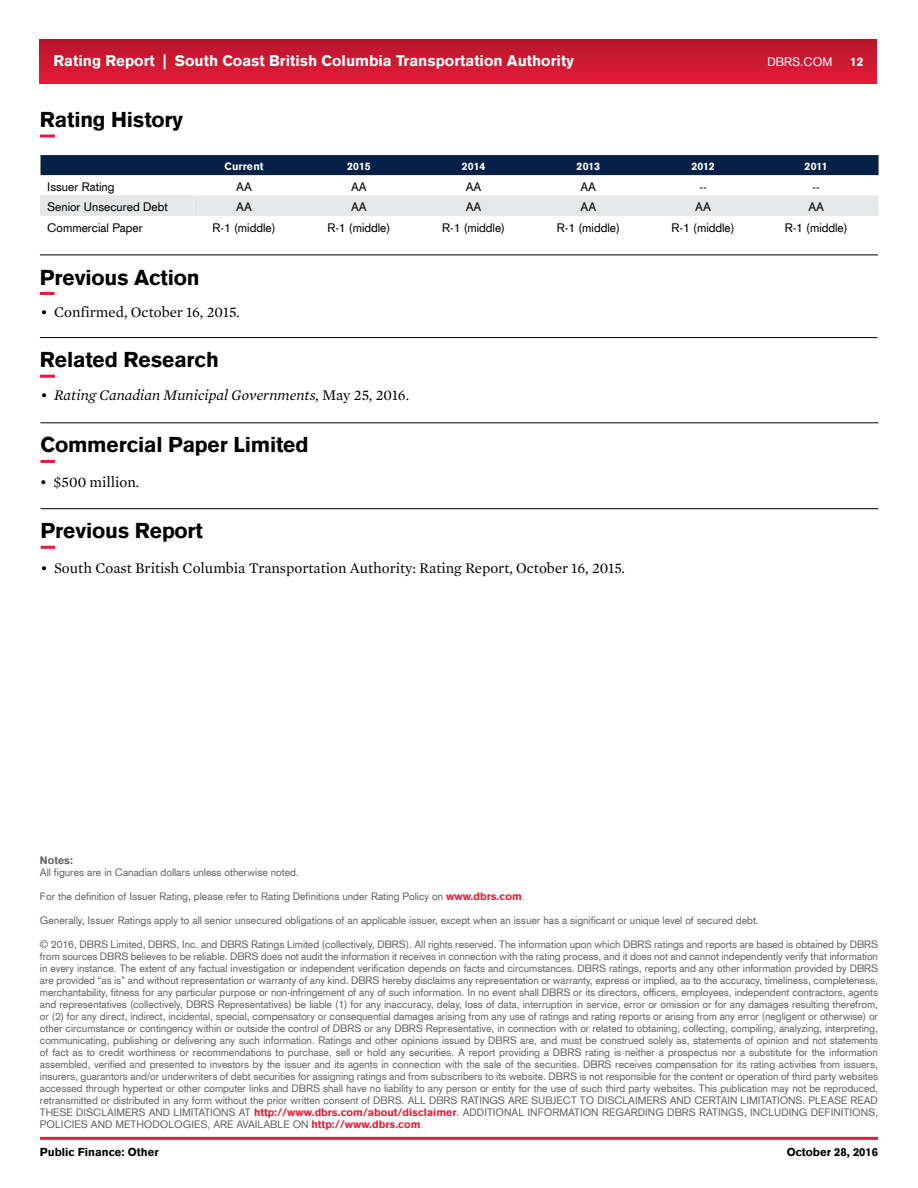
<style>
.page{position:relative;width:918px;height:1188px;background:#fff}
.page>*{position:absolute;margin:0;border:0;box-sizing:border-box;transform-origin:0 0}
.t1{font:900 21px "Akzidenz Grotesk";letter-spacing:-.01em;color:#000}
.t2{font:15px "Mercury Text G1";color:#000}
.t3{font:900 15px "Akzidenz Grotesk";color:#fff}
.t4{font:italic 15px "Mercury Text G1";color:#000}
.t5{font:12px "Akzidenz Grotesk";color:#000}
.t6{font:12px "Akzidenz Grotesk";color:#fff}
.t7{font:900 12px "Akzidenz Grotesk";color:#fff}
.t8{font:900 11.25px "Akzidenz Grotesk";color:#000}
.t9{font:10.5px/12px "Akzidenz Grotesk";color:#636466;text-align:justify}
.t10{font:900 10.5px "Akzidenz Grotesk";letter-spacing:.01em;color:#fff}
.t11{font:900 10.5px "Akzidenz Grotesk";color:#636466}
.s1{font-style:normal}
.s2{font-weight:900;color:#e71b39}
.s3{color:#939598}
</style>
<div class="page">
<hr style="left:40px;top:1137px;width:838px;height:3px;background:#e71b39">
<div style="left:40px;top:40px;width:837px;height:43px;background:linear-gradient(to bottom,#ba152b,#e41b38)"></div>
<div style="left:40px;top:155px;width:839px;height:20px;background:#052147"></div>
<svg style="left:40px;top:175px;width:839px;height:21px"></svg>
<div style="left:40px;top:196px;width:153px;height:20px;background:#e6e7e8"></div>
<div style="left:193px;top:196px;width:686px;height:20px;background:#e6e7e8"></div>
<hr style="left:40px;top:337px;width:837px;height:1px;background:#000">
<hr style="left:40px;top:375px;width:15px;height:3px;background:#e71b39">
<hr style="left:40px;top:255px;width:838px;height:1px;background:#000">
<hr style="left:40px;top:292px;width:15px;height:3px;background:#e71b39">
<hr style="left:41px;top:508px;width:837px;height:1px;background:#000">
<hr style="left:41px;top:546px;width:14px;height:3px;background:#e71b39">
<hr style="left:40px;top:422px;width:838px;height:1px;background:#000">
<hr style="left:40px;top:460px;width:15px;height:3px;background:#e71b39">
<hr style="left:40px;top:135px;width:15px;height:3px;background:#e71b39">
<h2 class="t3" style="left:53px;top:51px;width:522px">Rating Report | South Coast British Columbia Transportation Authority</h2>
<p class="t6" style="left:768px;top:54px;width:67px">DBRS.COM</p>
<p class="t7" style="left:850px;top:54px;width:15px">12</p>
<h1 class="t1" style="left:40px;top:106px;width:145px">Rating History</h1>
<p class="t10" style="left:224px;top:160px;width:41px">Current</p>
<p class="t10" style="left:347px;top:160px;width:25px">2015</p>
<p class="t10" style="left:462px;top:160px;width:25px">2014</p>
<p class="t10" style="left:577px;top:160px;width:25px">2013</p>
<p class="t10" style="left:691px;top:160px;width:25px">2012</p>
<p class="t10" style="left:805px;top:160px;width:25px">2011</p>
<p class="t5" style="left:47px;top:179px;width:69px">Issuer Rating</p>
<p class="t5" style="left:236px;top:179px;width:17px">AA</p>
<p class="t5" style="left:351px;top:179px;width:17px">AA</p>
<p class="t5" style="left:466px;top:179px;width:17px">AA</p>
<p class="t5" style="left:581px;top:179px;width:17px">AA</p>
<p class="t5" style="left:700px;top:179px;width:9px">--</p>
<p class="t5" style="left:813px;top:179px;width:9px">--</p>
<p class="t5" style="left:47px;top:199px;width:122px">Senior Unsecured Debt</p>
<p class="t5" style="left:236px;top:199px;width:17px">AA</p>
<p class="t5" style="left:351px;top:199px;width:17px">AA</p>
<p class="t5" style="left:466px;top:199px;width:17px">AA</p>
<p class="t5" style="left:581px;top:199px;width:17px">AA</p>
<p class="t5" style="left:695px;top:199px;width:17px">AA</p>
<p class="t5" style="left:808px;top:199px;width:17px">AA</p>
<p class="t5" style="left:47px;top:220px;width:97px">Commercial Paper</p>
<p class="t5" style="left:213px;top:220px;width:64px">R-1 (middle)</p>
<p class="t5" style="left:327px;top:220px;width:64px">R-1 (middle)</p>
<p class="t5" style="left:442px;top:220px;width:64px">R-1 (middle)</p>
<p class="t5" style="left:557px;top:220px;width:64px">R-1 (middle)</p>
<p class="t5" style="left:672px;top:220px;width:64px">R-1 (middle)</p>
<p class="t5" style="left:785px;top:220px;width:64px">R-1 (middle)</p>
<h1 class="t1" style="left:40px;top:263px;width:161px">Previous Action</h1>
<h2 class="t2" style="left:40px;top:303px;width:201px">• Confirmed, October 16, 2015.</h2>
<h1 class="t1" style="left:40px;top:346px;width:180px">Related Research</h1>
<h2 class="t4" style="left:40px;top:386px;width:370px">• Rating Canadian Municipal Governments, <span class="s1">May 25, 2016.</span></h2>
<h1 class="t1" style="left:40px;top:431px;width:270px">Commercial Paper Limited</h1>
<h2 class="t2" style="left:40px;top:473px;width:101px">• $500 million.</h2>
<h1 class="t1" style="left:41px;top:517px;width:164px">Previous Report</h1>
<h2 class="t2" style="left:40px;top:559px;width:586px">• South Coast British Columbia Transportation Authority: Rating Report, October 16, 2015.</h2>
<p class="t11" style="left:40px;top:853px;width:35px">Notes:</p>
<p class="t9" style="left:40px;top:866px;width:261px">All figures are in Canadian dollars unless otherwise noted.</p>
<p class="t9" style="left:40px;top:890px;width:486px">For the definition of Issuer Rating, please refer to Rating Definitions under Rating Policy on <span class="s2">www.dbrs.com</span><span class="s3">.</span></p>
<p class="t9" style="left:40px;top:914px;width:720px">Generally, Issuer Ratings apply to all senior unsecured obligations of an applicable issuer, except when an issuer has a significant or unique level of secured debt.</p>
<p class="t9" style="left:40px;top:938px;width:840px">© 2016, DBRS Limited, DBRS, Inc. and DBRS Ratings Limited (collectively, DBRS). All rights reserved. The information upon which DBRS ratings and reports are based is obtained by DBRS from sources DBRS believes to be reliable. DBRS does not audit the information it receives in connection with the rating process, and it does not and cannot independently verify that information in every instance. The extent of any factual investigation or independent verification depends on facts and circumstances. DBRS ratings, reports and any other information provided by DBRS are provided “as is” and without representation or warranty of any kind. DBRS hereby disclaims any representation or warranty, express or implied, as to the accuracy, timeliness, completeness, merchantability, fitness for any particular purpose or non-infringement of any of such information. In no event shall DBRS or its directors, officers, employees, independent contractors, agents and representatives (collectively, DBRS Representatives) be liable (1) for any inaccuracy, delay, loss of data, interruption in service, error or omission or for any damages resulting therefrom, or (2) for any direct, indirect, incidental, special, compensatory or consequential damages arising from any use of ratings and rating reports or arising from any error (negligent or otherwise) or other circumstance or contingency within or outside the control of DBRS or any DBRS Representative, in connection with or related to obtaining, collecting, compiling, analyzing, interpreting, communicating, publishing or delivering any such information. Ratings and other opinions issued by DBRS are, and must be construed solely as, statements of opinion and not statements of fact as to credit worthiness or recommendations to purchase, sell or hold any securities. A report providing a DBRS rating is neither a prospectus nor a substitute for the information assembled, verified and presented to investors by the issuer and its agents in connection with the sale of the securities. DBRS receives compensation for its rating activities from issuers, insurers, guarantors and/or underwriters of debt securities for assigning ratings and from subscribers to its website. DBRS is not responsible for the content or operation of third party websites accessed through hypertext or other computer links and DBRS shall have no liability to any person or entity for the use of such third party websites. This publication may not be reproduced, retransmitted or distributed in any form without the prior written consent of DBRS. ALL DBRS RATINGS ARE SUBJECT TO DISCLAIMERS AND CERTAIN LIMITATIONS. PLEASE READ THESE DISCLAIMERS AND LIMITATIONS AT <span class="s2">http://www.dbrs.com/about/disclaimer</span>. ADDITIONAL INFORMATION REGARDING DBRS RATINGS, INCLUDING DEFINITIONS, POLICIES AND METHODOLOGIES, ARE AVAILABLE ON <span class="s2">http://www.dbrs.com</span><span class="s3">.</span></p>
<p class="t8" style="left:40px;top:1145px;width:120px">Public Finance: Other</p>
<p class="t8" style="left:787px;top:1145px;width:93px">October 28, 2016</p>
</div>
